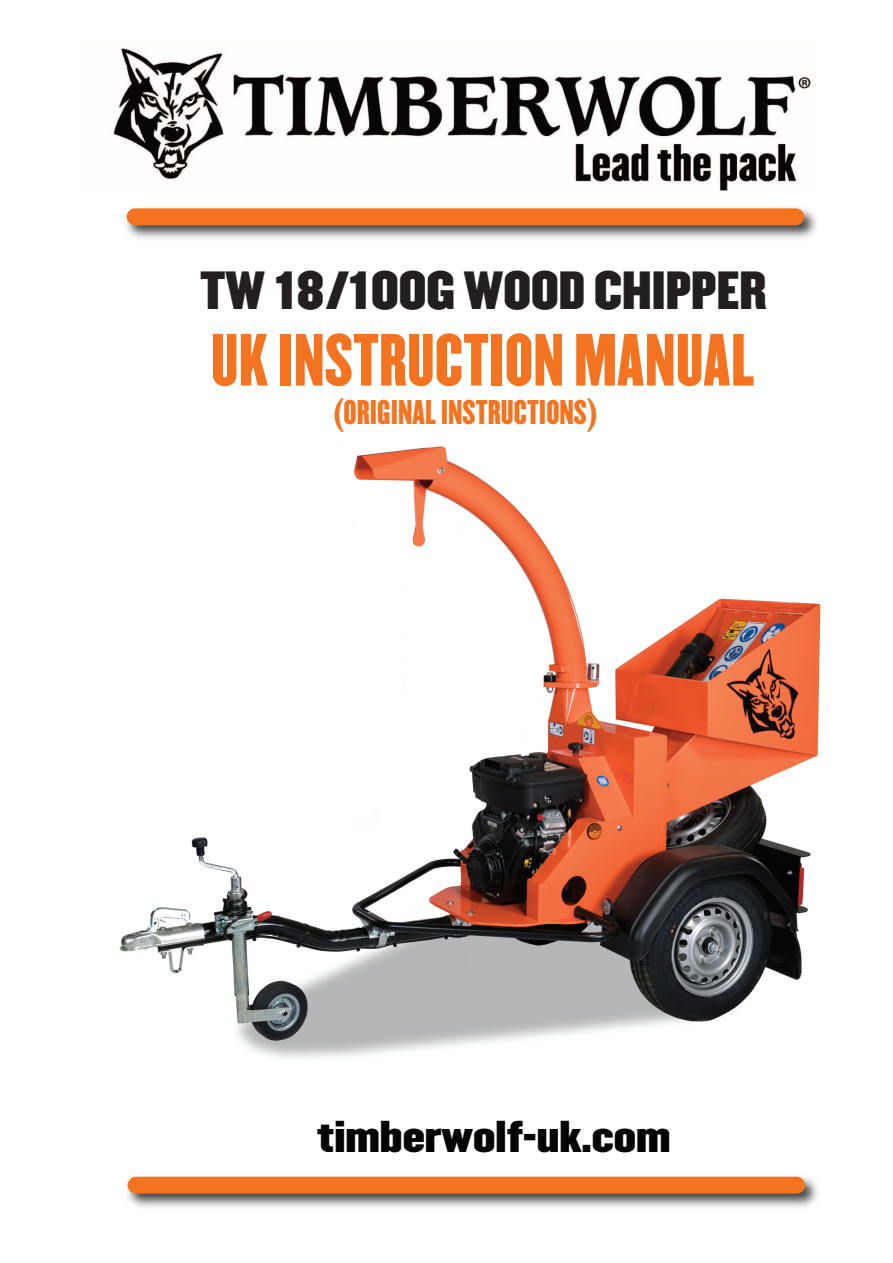
<style>
.page{position:relative;width:893px;height:1263px;background:#fff}
.page>*{position:absolute;margin:0;border:0;box-sizing:border-box;transform-origin:0 0}
.t1{font:64.5px "Champion HTF Lightweight";color:#f47321}
.t2{font:46.95px "Champion HTF Middleweight";color:#231f20}
.t3{font:39px "Champion HTF Middleweight";color:#050604}
.t4{font:30px "Champion HTF Lightweight";color:#f47321}
</style>
<div class="page">
<img style="left:119px;top:442px;width:708px;height:616px">
<img style="left:112px;top:47px;width:699px;height:143px">
<img style="left:126px;top:208px;width:691px;height:31px">
<div style="left:127px;top:208px;width:677px;height:17px;background:#f47321;border-radius:8px"></div>
<img style="left:127px;top:1176px;width:691px;height:32px">
<div style="left:128px;top:1177px;width:677px;height:16px;background:#f47321;border-radius:8px"></div>
<h2 class="t2" style="left:200px;top:260px;width:568px">TW 18/100G WOOD CHIPPER</h2>
<h1 class="t1" style="left:211px;top:334px;width:545px">UK INSTRUCTION MANUAL</h1>
<p class="t4" style="left:334px;top:400px;width:265px">(ORIGINAL INSTRUCTIONS)</p>
<h3 class="t3" style="left:317px;top:1111px;width:355px">timberwolf-uk.com</h3>
</div>
